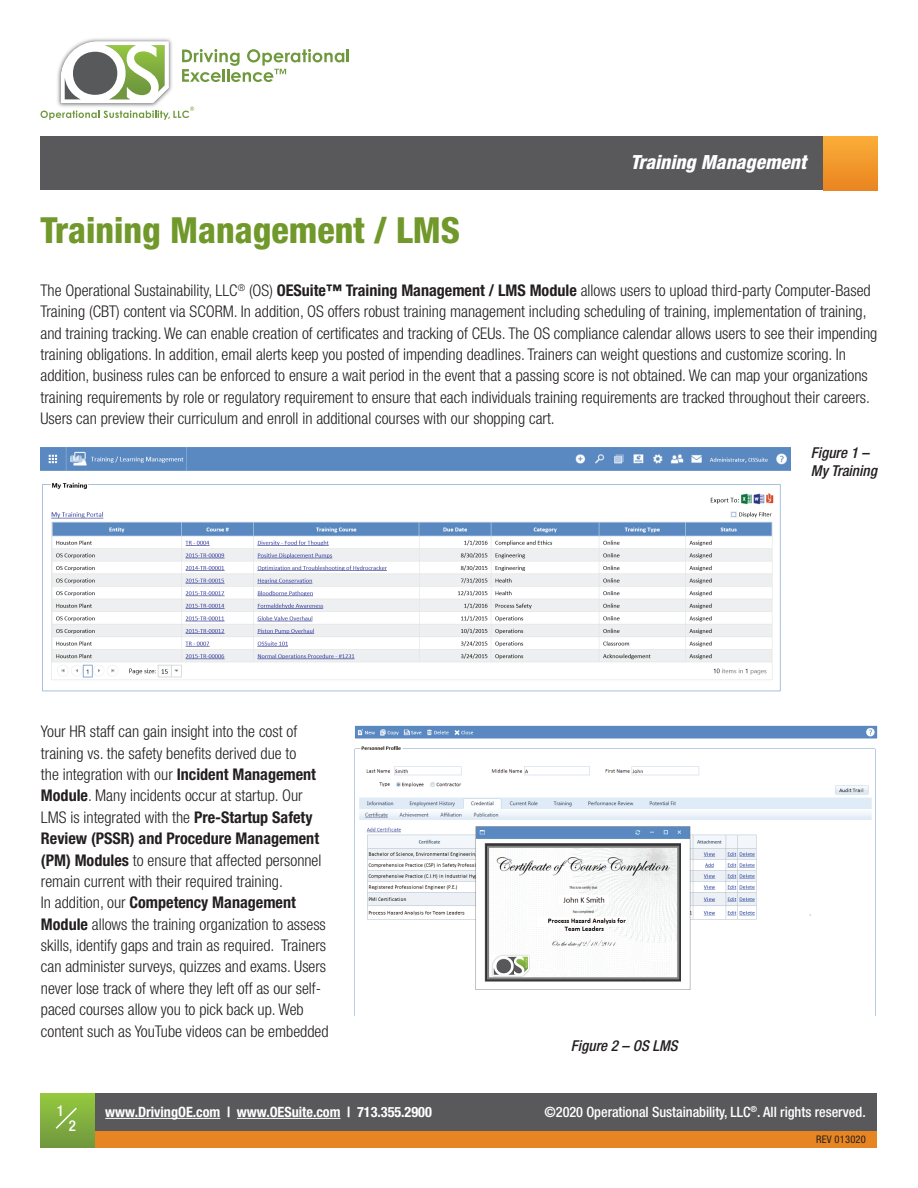
<style>
.page{position:relative;width:918px;height:1188px;background:#fff}
.page>*{position:absolute;margin:0;border:0;box-sizing:border-box;transform-origin:0 0}
.t1{font:800 condensed 36px "Helvetica Neue LT Std";color:#70982a}
.t2{font:italic 800 condensed 19.5px "Helvetica Neue LT Std";color:#fff}
.t3{font:300 condensed 16.2px/21.5px "Helvetica Neue LT Std";color:#231f20}
.t4{font:italic 500 condensed 15px/18px "Helvetica Neue LT Std";color:#231f20}
.t5{font:500 condensed 15px "Helvetica Neue LT Std";color:#fff}
.t6{font:500 condensed 14.25px "Helvetica Neue LT Std";letter-spacing:-.005em;color:#fff}
.t7{font:700 condensed 14.25px "Helvetica Neue LT Std";letter-spacing:-.005em;color:#fff}
.t8{font:condensed 10.5px "Helvetica Neue LT Std";letter-spacing:.02em;color:#231f20}
.s1{font-weight:700}
</style>
<div class="page">
<div style="left:40px;top:136px;width:838px;height:54px;background:#59595c"></div>
<img style="left:84px;top:38px;width:87px;height:3px">
<svg style="left:41px;top:41px;width:308px;height:79px"></svg>
<div style="left:824px;top:136px;width:54px;height:54px;background:linear-gradient(to bottom,#fbae39,#ea8620)"></div>
<div style="left:40px;top:1094px;width:838px;height:54px;background:#59595c"></div>
<div style="left:40px;top:1131px;width:838px;height:17px;background:#e88523"></div>
<div style="left:40px;top:1094px;width:54px;height:54px;background:linear-gradient(to bottom,#94c93e,#71973f)"></div>
<svg style="left:54px;top:1106px;width:24px;height:24px"></svg>
<hr style="left:105px;top:1118px;width:115px;height:1px;background:#fff">
<hr style="left:237px;top:1118px;width:103px;height:1px;background:#fff">
<img style="left:40px;top:447px;width:751px;height:245px">
<img style="left:354px;top:726px;width:523px;height:289px">
<p class="t2" style="left:631px;top:150px;width:177px">Training Management</p>
<h1 class="t1" style="left:40px;top:208px;width:421px">Training Management / LMS</h1>
<p class="t3" style="left:40px;top:279px;width:838px">The Operational Sustainability, LLC<sup>®</sup> (OS) <span class="s1">OESuite™ Training Management / LMS Module</span> allows users to upload third-party Computer-Based Training (CBT) content via SCORM. In addition, OS offers robust training management including scheduling of training, implementation of training, and training tracking. We can enable creation of certificates and tracking of CEUs. The OS compliance calendar allows users to see their impending training obligations. In addition, email alerts keep you posted of impending deadlines. Trainers can weight questions and customize scoring. In addition, business rules can be enforced to ensure a wait period in the event that a passing score is not obtained. We can map your organizations training requirements by role or regulatory requirement to ensure that each individuals training requirements are tracked throughout their careers.<br>Users can preview their curriculum and enroll in additional courses with our shopping cart.</p>
<p class="t3" style="left:41px;top:721px;width:289px">Your HR staff can gain insight into the cost of training vs. the safety benefits derived due to<br>the integration with our <span class="s1">Incident Management Module</span>. Many incidents occur at startup. Our LMS is integrated with the <span class="s1">Pre-Startup Safety Review (PSSR) and Procedure Management (PM) Modules</span> to ensure that affected personnel remain current with their required training.<br>In addition, our <span class="s1">Competency Management Module</span> allows the training organization to assess skills, identify gaps and train as required. Trainers can administer surveys, quizzes and exams. Users never lose track of where they left off as our self&shy;paced courses allow you to pick back up. Web content such as YouTube videos can be embedded</p>
<p class="t4" style="left:811px;top:444px;width:67px">Figure 1 –<br>My Training</p>
<p class="t4" style="left:571px;top:1037px;width:108px">Figure 2 – OS LMS</p>
<p class="t5" style="left:57px;top:1102px;width:9px">1</p>
<p class="t5" style="left:69px;top:1117px;width:9px">2</p>
<p class="t7" style="left:105px;top:1103px;width:328px">www.DrivingOE.com | www.OESuite.com | 713.355.2900</p>
<p class="t6" style="left:545px;top:1103px;width:323px">©2020 Operational Sustainability, LLC<sup>®</sup>. All rights reserved.</p>
<p class="t8" style="left:816px;top:1134px;width:51px">REV 013020</p>
</div>
